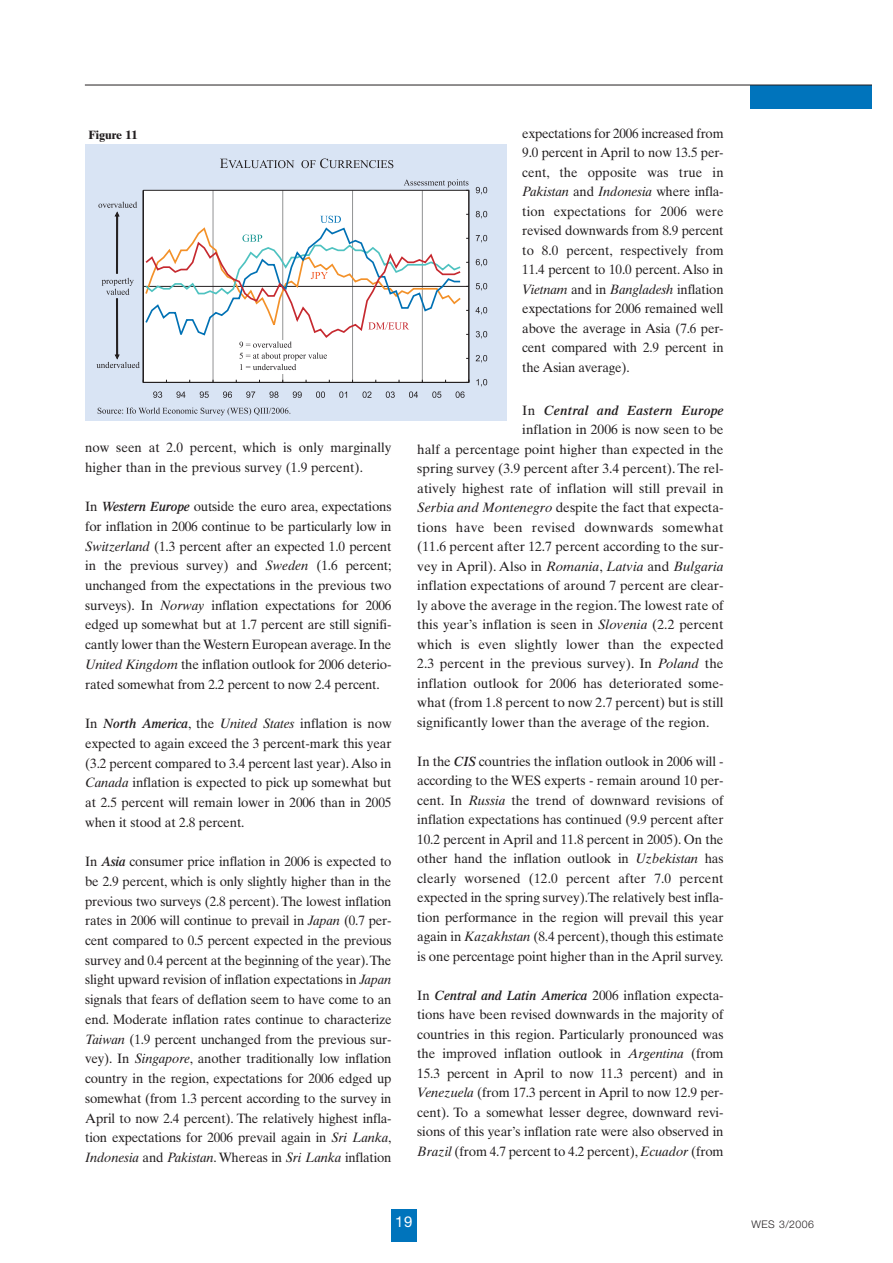
<style>
.page{position:relative;width:893px;height:1263px;background:#fff}
.page>*{position:absolute;margin:0;border:0;box-sizing:border-box;transform-origin:0 0}
.t1{font:15px "Helvetica Neue LT Std";color:#fff}
.t2{font:13.5px/19.5px "Times Ten";letter-spacing:-.01em;color:#231f20;text-align:justify}
.t3{font:italic 600 13.5px "Times LT Std";letter-spacing:.015em;color:#231f20}
.t4{font:700 12px "Times Ten";color:#231f20}
.t5{font:300 10.5px "Helvetica Neue";letter-spacing:.045em;color:#231f20}
.s1{font-family:"Times LT Std";font-weight:600;font-style:italic}
.s2{font-style:italic}
.s3{font-family:"Times Ten";font-weight:400;font-style:normal}
</style>
<div class="page">
<div style="left:391px;top:1209px;width:25px;height:33px;background:#0074bc"></div>
<div style="left:750px;top:85px;width:122px;height:24px;background:#0074bc"></div>
<hr style="left:85px;top:85px;width:787px;height:1px;background:#231f20">
<div style="left:85px;top:144px;width:421px;height:277px;background:#d9e4f4"></div>
<svg style="left:143px;top:190px;width:325px;height:192px;background:#f4f4f4"></svg>
<hr style="left:143px;top:382px;width:326px;height:1px;background:#231f20">
<hr style="left:468px;top:190px;width:1px;height:192px;background:#231f20">
<svg style="left:476px;top:379px;width:11px;height:8px"></svg>
<svg style="left:475px;top:355px;width:12px;height:8px"></svg>
<svg style="left:476px;top:331px;width:11px;height:8px"></svg>
<svg style="left:475px;top:307px;width:12px;height:8px"></svg>
<svg style="left:476px;top:283px;width:11px;height:8px"></svg>
<svg style="left:476px;top:259px;width:11px;height:7px"></svg>
<svg style="left:476px;top:235px;width:11px;height:7px"></svg>
<svg style="left:476px;top:211px;width:11px;height:7px"></svg>
<svg style="left:476px;top:187px;width:11px;height:7px"></svg>
<svg style="left:153px;top:391px;width:9px;height:7px"></svg>
<svg style="left:176px;top:391px;width:9px;height:7px"></svg>
<svg style="left:200px;top:391px;width:9px;height:7px"></svg>
<svg style="left:223px;top:391px;width:9px;height:7px"></svg>
<svg style="left:246px;top:391px;width:9px;height:7px"></svg>
<svg style="left:269px;top:391px;width:9px;height:7px"></svg>
<svg style="left:293px;top:391px;width:9px;height:7px"></svg>
<svg style="left:316px;top:391px;width:9px;height:7px"></svg>
<svg style="left:339px;top:391px;width:8px;height:7px"></svg>
<svg style="left:362px;top:391px;width:9px;height:7px"></svg>
<svg style="left:386px;top:391px;width:9px;height:7px"></svg>
<svg style="left:409px;top:391px;width:9px;height:7px"></svg>
<svg style="left:432px;top:391px;width:9px;height:7px"></svg>
<svg style="left:455px;top:391px;width:9px;height:7px"></svg>
<svg style="left:404px;top:179px;width:65px;height:12px"></svg>
<svg style="left:220px;top:159px;width:74px;height:9px"></svg>
<svg style="left:301px;top:158px;width:92px;height:10px"></svg>
<svg style="left:98px;top:408px;width:192px;height:8px"></svg>
<div style="left:279px;top:341px;width:5px;height:33px;background:#fff"></div>
<svg style="left:96px;top:202px;width:373px;height:168px;background:#ededef"></svg>
<p class="t4" style="left:88px;top:131px;width:51px">Figure 11</p>
<p class="t2" style="left:85px;top:439px;width:308px">now seen at 2.0 percent, which is only marginally higher than in the previous survey (1.9 percent).</p>
<p class="t2" style="left:85px;top:498px;width:308px">In <span class="s1">Western Europe</span> outside the euro area, expectations for inflation in 2006 continue to be particularly low in <span class="s2">Switzerland</span> (1.3 percent after an expected 1.0 percent in the previous survey) and <span class="s2">Sweden</span> (1.6 percent; unchanged from the expectations in the previous two surveys). In <span class="s2">Norway</span> inflation expectations for 2006 edged up somewhat but at 1.7 percent are still signifi&shy;cantly lower than the Western European average. In the <span class="s2">United Kingdom</span> the inflation outlook for 2006 deterio&shy;rated somewhat from 2.2 percent to now 2.4 percent.</p>
<p class="t2" style="left:85px;top:715px;width:308px">In <span class="s1">North America</span>, the <span class="s2">United States</span> inflation is now expected to again exceed the 3 percent-mark this year (3.2 percent compared to 3.4 percent last year).Also in <span class="s2">Canada</span> inflation is expected to pick up somewhat but at 2.5 percent will remain lower in 2006 than in 2005 when it stood at 2.8 percent.</p>
<p class="t2" style="left:85px;top:853px;width:308px">In <span class="s1">Asia</span> consumer price inflation in 2006 is expected to be 2.9 percent, which is only slightly higher than in the previous two surveys (2.8 percent). The lowest inflation rates in 2006 will continue to prevail in <span class="s2">Japan</span> (0.7 per&shy;cent compared to 0.5 percent expected in the previous survey and 0.4 percent at the beginning of the year).The slight upward revision of inflation expectations in <span class="s2">Japan </span>signals that fears of deflation seem to have come to an end. Moderate inflation rates continue to characterize <span class="s2">Taiwan</span> (1.9 percent unchanged from the previous sur&shy;vey). In <span class="s2">Singapore</span>, another traditionally low inflation country in the region, expectations for 2006 edged up somewhat (from 1.3 percent according to the survey in April to now 2.4 percent). The relatively highest infla&shy;tion expectations for 2006 prevail again in <span class="s2">Sri Lanka</span>, <span class="s2">Indonesia</span> and <span class="s2">Pakistan</span>. Whereas in <span class="s2">Sri Lanka</span> inflation</p>
<p class="t2" style="left:522px;top:125px;width:203px">expectations for 2006 increased from 9.0 percent in April to now 13.5 per&shy;cent, the opposite was true in <span class="s2">Pakistan</span> and <span class="s2">Indonesia</span> where infla&shy;tion expectations for 2006 were revised downwards from 8.9 percent to 8.0 percent, respectively from 11.4 percent to 10.0 percent. Also in <span class="s2">Vietnam</span> and in <span class="s2">Bangladesh</span> inflation expectations for 2006 remained well above the average in Asia (7.6 per&shy;cent compared with 2.9 percent in the Asian average).</p>
<p class="t3" style="left:522px;top:402px;width:203px"><span class="s3">In</span> Central and Eastern Europe</p>
<p class="t2" style="left:417px;top:421px;width:308px;text-indent:105px">inflation in 2006 is now seen to be half a percentage point higher than expected in the spring survey (3.9 percent after 3.4 percent). The rel&shy;atively highest rate of inflation will still prevail in <span class="s2">Serbia and Montenegro</span> despite the fact that expecta&shy;tions have been revised downwards somewhat (11.6 percent after 12.7 percent according to the sur&shy;vey in April). Also in <span class="s2">Romania</span>, <span class="s2">Latvia</span> and <span class="s2">Bulgaria </span>inflation expectations of around 7 percent are clear&shy;ly above the average in the region.The lowest rate of this year’s inflation is seen in <span class="s2">Slovenia</span> (2.2 percent which is even slightly lower than the expected 2.3 percent in the previous survey). In <span class="s2">Poland</span> the inflation outlook for 2006 has deteriorated some&shy;what (from 1.8 percent to now 2.7 percent) but is still significantly lower than the average of the region.</p>
<p class="t2" style="left:417px;top:753px;width:308px">In the <span class="s1">CIS</span> countries the inflation outlook in 2006 will - according to the WES experts - remain around 10 per&shy;cent. In <span class="s2">Russia</span> the trend of downward revisions of inflation expectations has continued (9.9 percent after 10.2 percent in April and 11.8 percent in 2005). On the other hand the inflation outlook in <span class="s2">Uzbekistan</span> has clearly worsened (12.0 percent after 7.0 percent expected in the spring survey).The relatively best infla&shy;tion performance in the region will prevail this year again in <span class="s2">Kazakhstan</span> (8.4 percent), though this estimate is one percentage point higher than in the April survey.</p>
<p class="t2" style="left:417px;top:987px;width:308px">In <span class="s1">Central and Latin America</span> 2006 inflation expecta&shy;tions have been revised downwards in the majority of countries in this region. Particularly pronounced was the improved inflation outlook in <span class="s2">Argentina</span> (from 15.3 percent in April to now 11.3 percent) and in <span class="s2">Venezuela</span> (from 17.3 percent in April to now 12.9 per&shy;cent). To a somewhat lesser degree, downward revi&shy;sions of this year’s inflation rate were also observed in <span class="s2">Brazil</span> (from 4.7 percent to 4.2 percent), <span class="s2">Ecuador</span> (from</p>
<p class="t1" style="left:395px;top:1213px;width:19px">19</p>
<p class="t5" style="left:751px;top:1221px;width:64px">WES 3/2006</p>
</div>
